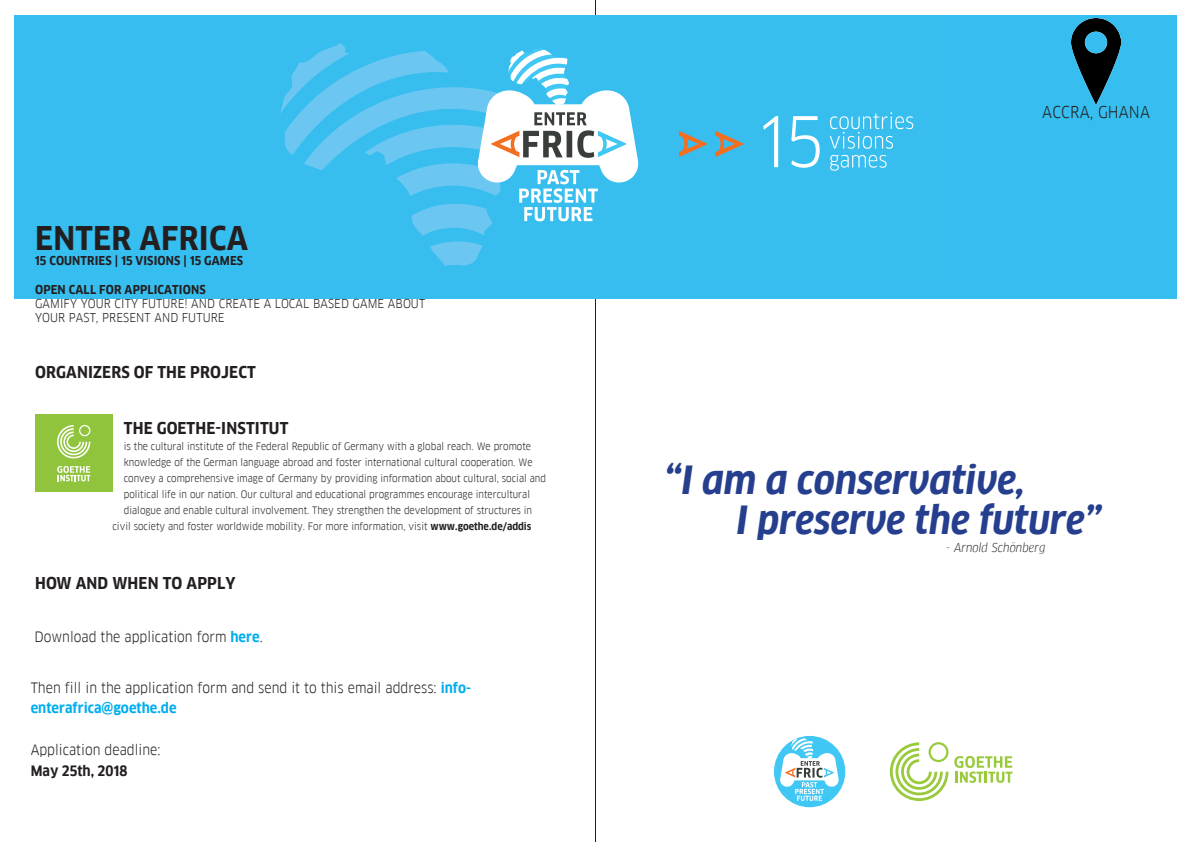
<style>
.page{position:relative;width:1191px;height:842px;background:#fff}
.page>*{position:absolute;margin:0;border:0;box-sizing:border-box;transform-origin:0 0}
.t1{font:italic 700 38px "Goethe FF Clan";color:#253f8e}
.t2{font:700 32px "Goethe FF Clan";letter-spacing:.01em;color:#231f20}
.t3{font:700 16px "Goethe FF Clan";letter-spacing:.01em;color:#231f20}
.t4{font:16px "Goethe FF Clan";letter-spacing:.01em;color:#231f20}
.t5{font:14px/20.8px "Goethe FF Clan";color:#231f20}
.t6{font:12px/14.4px "Goethe FF Clan";letter-spacing:.01em;color:#231f20}
.t7{font:700 12px "Goethe FF Clan";letter-spacing:.01em;color:#231f20}
.t8{font:italic 12px "Goethe FF Clan";color:#231f20}
.t9{font:10px "Goethe FF Clan";color:#231f20}
.s1{font-weight:700}
.s2{font-weight:700;color:#00aeef}
</style>
<div class="page">
<hr style="left:595px;top:0;width:1px;height:842px;background:#231f20">
<div style="left:14px;top:15px;width:1162px;height:284px;background:#35beef"></div>
<svg style="left:679px;top:131px;width:28px;height:26px"></svg>
<svg style="left:715px;top:131px;width:28px;height:26px"></svg>
<svg style="left:280px;top:43px;width:359px;height:223px"></svg>
<svg style="left:763px;top:116px;width:15px;height:51px"></svg>
<svg style="left:791px;top:116px;width:28px;height:52px"></svg>
<svg style="left:829px;top:112px;width:84px;height:37px"></svg>
<svg style="left:830px;top:155px;width:56px;height:16px"></svg>
<div style="left:35px;top:414px;width:77px;height:78px;background:#90c43d"></div>
<svg style="left:57px;top:425px;width:33px;height:33px"></svg>
<svg style="left:57px;top:466px;width:33px;height:15px"></svg>
<div style="left:774px;top:736px;width:71px;height:71px;background:#40c7f4;border-radius:50%"></div>
<svg style="left:779px;top:737px;width:60px;height:64px"></svg>
<svg style="left:890px;top:742px;width:58px;height:59px"></svg>
<svg style="left:954px;top:756px;width:58px;height:27px"></svg>
<img style="left:1071px;top:19px;width:49px;height:86px">
<p class="t2" style="left:35px;top:220px;width:214px">ENTER AFRICA</p>
<p class="t7" style="left:35px;top:253px;width:210px">15 COUNTRIES | 15 VISIONS | 15 GAMES</p>
<p class="t7" style="left:35px;top:282px;width:172px">OPEN CALL FOR APPLICATIONS</p>
<p class="t6" style="left:35px;top:296px;width:392px">GAMIFY YOUR CITY FUTURE! AND CREATE A LOCAL BASED GAME ABOUT<br>YOUR PAST, PRESENT AND FUTURE</p>
<p class="t3" style="left:35px;top:362px;width:222px">ORGANIZERS OF THE PROJECT</p>
<p class="t3" style="left:124px;top:419px;width:166px">THE GOETHE-INSTITUT</p>
<p class="t9" style="left:124px;top:440px;width:409px">is the cultural institute of the Federal Republic of Germany with a global reach. We promote</p>
<p class="t9" style="left:124px;top:456px;width:410px">knowledge of the German language abroad and foster international cultural cooperation. We</p>
<p class="t9" style="left:124px;top:472px;width:424px">convey a comprehensive image of Germany by providing information about cultural, social and</p>
<p class="t9" style="left:124px;top:488px;width:408px">political life in our nation. Our cultural and educational programmes encourage intercultural</p>
<p class="t9" style="left:124px;top:504px;width:410px">dialogue and enable cultural involvement. They strengthen the development of structures in</p>
<p class="t9" style="left:112px;top:520px;width:420px">civil society and foster worldwide mobility. For more information, visit <span class="s1">www.goethe.de/addis</span></p>
<p class="t3" style="left:35px;top:574px;width:202px">HOW AND WHEN TO APPLY</p>
<p class="t5" style="left:34px;top:627px;width:230px">Download the application form <span class="s2">here</span>.</p>
<p class="t5" style="left:31px;top:677px;width:442px">Then fill in the application form and send it to this email address: <span class="s2">info&shy;enterafrica@goethe.de</span></p>
<p class="t5" style="left:31px;top:739px;width:131px">Application deadline:<br><span class="s1">May 25th, 2018</span></p>
<p class="t4" style="left:1042px;top:103px;width:109px">ACCRA, GHANA</p>
<p class="t1" style="left:664px;top:458px;width:363px">“I am a conservative,</p>
<p class="t1" style="left:736px;top:497px;width:367px">I preserve the future”</p>
<p class="t8" style="left:945px;top:541px;width:101px">- Arnold Schönberg</p>
</div>
